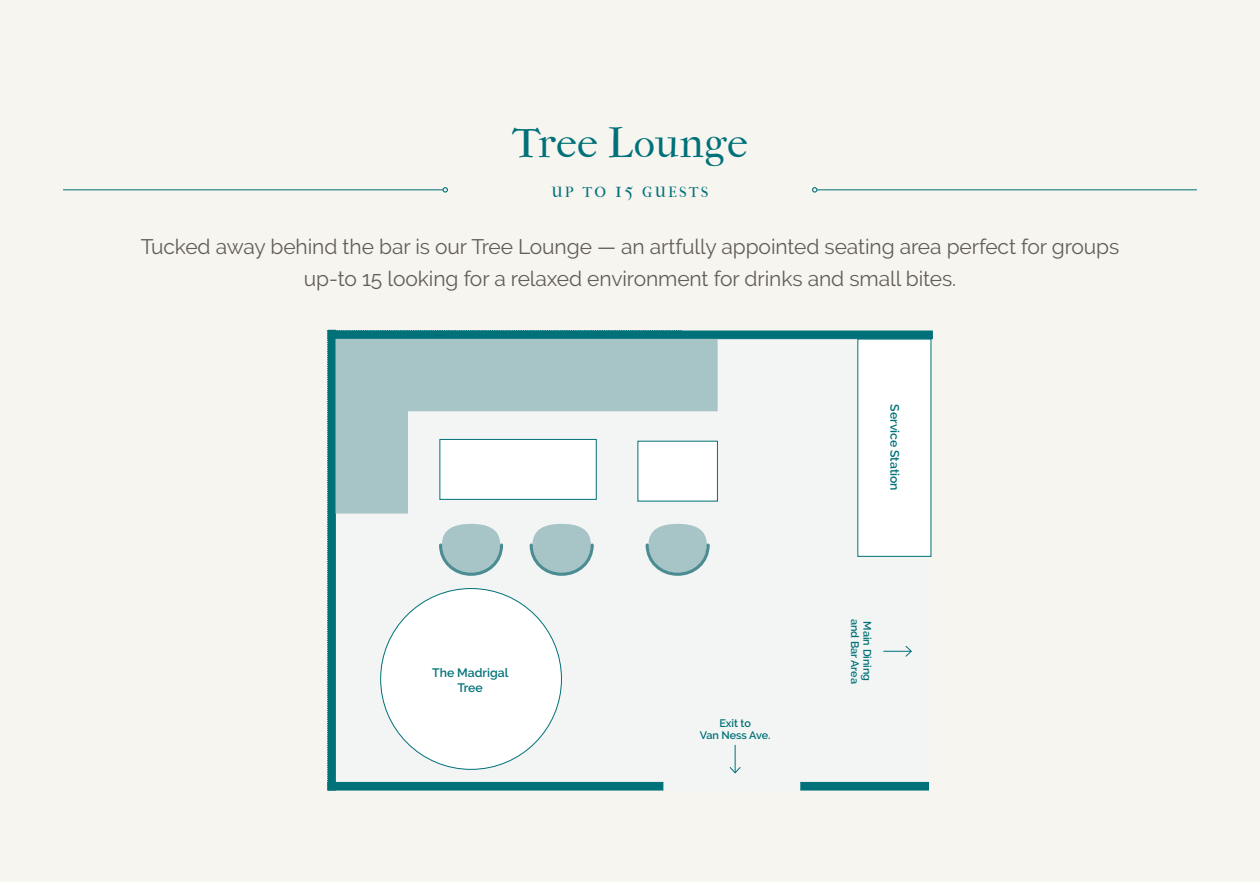
<style>
.page{position:relative;width:1260px;height:882px;background:#f7f5f0}
.page>*{position:absolute;margin:0;border:0;box-sizing:border-box;transform-origin:0 0}
.t1{font:42px "IM FELL French Canon Roman";letter-spacing:.01em;color:#007178}
.t2{font:21px/31.5px "Raleway";letter-spacing:-.005em;color:#635d59;text-align:center}
.t3{font:14.7px "IM FELL French Canon Roman";letter-spacing:.145em;color:#007178}
.t4{font:600 12.25px/14.7px "Raleway";letter-spacing:-.005em;color:#007178;text-align:center}
.t5{font:600 10.85px/12.4px "Raleway";letter-spacing:-.005em;color:#007178;text-align:center}
.s1{font-size:21px}
</style>
<div class="page">
<hr style="left:817px;top:190px;width:380px;height:1px;background:#007178">
<svg style="left:812px;top:187px;width:5px;height:6px"></svg>
<hr style="left:63px;top:190px;width:380px;height:1px;background:#007178">
<svg style="left:443px;top:187px;width:5px;height:6px"></svg>
<div style="left:328px;top:330px;width:601px;height:460px;background:#f2f5f4"></div>
<div style="left:327px;top:331px;width:606px;height:8px;background:#007178;border:1px solid #007178"></div>
<div style="left:800px;top:782px;width:129px;height:8px;background:#007178"></div>
<svg style="left:883px;top:646px;width:29px;height:11px"></svg>
<svg style="left:729px;top:745px;width:12px;height:28px"></svg>
<div style="left:858px;top:339px;width:73px;height:218px;background:#fff"></div>
<div style="left:638px;top:441px;width:80px;height:60px;background:#fff;border:1px solid #007178"></div>
<svg style="left:327px;top:330px;width:384px;height:460px"></svg>
<p class="t1" style="left:512px;top:118px;width:237px">Tree Lounge</p>
<p class="t3" style="left:551px;top:184px;width:159px">UP TO <span class="s1">15</span> GUESTS</p>
<p class="t2" style="left:141px;top:231px;width:980px">Tucked away behind the bar is our Tree Lounge — an artfully appointed seating area perfect for groups up-to 15 looking for a relaxed environment for drinks and small bites.</p>
<p class="t4" style="left:432px;top:666px;width:78px">The Madrigal<br>Tree</p>
<p class="t5" style="left:700px;top:717px;width:72px">Exit to<br>Van Ness Ave.</p>
<p class="t4" style="left:902px;top:404px;width:88px;rotate:90deg">Service Station</p>
<p class="t5" style="left:861px;top:619px;width:66px;rotate:90deg">and Bar Area</p>
<p class="t5" style="left:874px;top:621px;width:61px;rotate:90deg">Main Dining</p>
</div>
